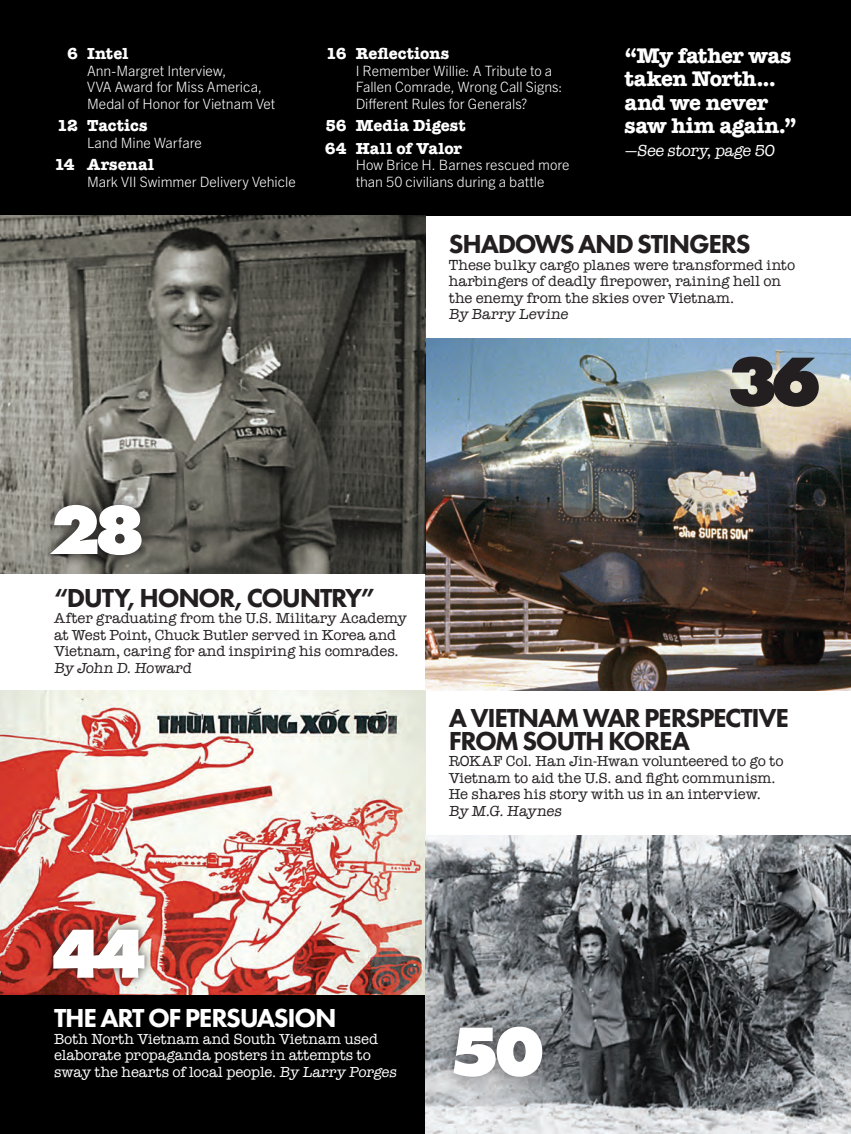
<style>
.page{position:relative;width:851px;height:1134px;background:#fff}
.page>*{position:absolute;margin:0;border:0;box-sizing:border-box;transform-origin:0 0}
.t1{font:800 72px "Futura PT";color:#fff}
.t2{font:800 72px "Futura PT";color:#231f20}
.t3{font:800 27px/22.5px "Futura PT";letter-spacing:-.05em;color:#231f20}
.t4{font:800 27px "Futura PT";letter-spacing:-.05em;color:#fff}
.t5{font:700 21.9px/23.2px "American Typewriter";letter-spacing:-.02em;color:#fff}
.t6{font:700 16.5px/22.5px "American Typewriter";letter-spacing:.005em;color:#fff}
.t7{font:16.5px "American Typewriter";color:#fff}
.t8{font:15px/16.5px "American Typewriter";color:#231f20}
.t9{font:15px/16.5px "American Typewriter";color:#fff}
.t10{font:300 14.25px/16.5px "Trade Gothic Next LT Pro";color:#fff}
</style>
<div class="page">
<div style="left:0;top:0;width:850px;height:216px;background:#000"></div>
<div style="left:0;top:994px;width:425px;height:140px;background:#000"></div>
<img style="left:0;top:690px;width:425px;height:304px">
<img style="left:425px;top:836px;width:425px;height:298px">
<img style="left:425px;top:339px;width:425px;height:351px">
<img style="left:0;top:216px;width:425px;height:358px">
<div style="left:436px;top:1009px;width:123px;height:85px;background:#231f20;opacity:.4"></div>
<div style="left:45px;top:921px;width:108px;height:65px;background:#231f20;opacity:.5"></div>
<div style="left:36px;top:491px;width:120px;height:78px;background:#231f20;opacity:.8"></div>
<p class="t6" style="left:67px;top:42px;width:63px">6 Intel</p>
<p class="t10" style="left:87px;top:61px;width:190px">Ann-Margret Interview,<br>VVA Award for Miss America,<br>Medal of Honor for Vietnam Vet</p>
<p class="t6" style="left:57px;top:114px;width:92px">12 Tactics</p>
<p class="t10" style="left:87px;top:133px;width:116px">Land Mine Warfare</p>
<p class="t6" style="left:54px;top:153px;width:102px">14 Arsenal</p>
<p class="t10" style="left:87px;top:172px;width:210px">Mark VII Swimmer Delivery Vehicle</p>
<p class="t6" style="left:326px;top:42px;width:125px">16 Reflections</p>
<p class="t10" style="left:355px;top:61px;width:208px">I Remember Willie: A Tribute to a<br>Fallen Comrade, Wrong Call Signs:<br>Different Rules for Generals?</p>
<p class="t6" style="left:325px;top:114px;width:142px">56 Media Digest<br>64 Hall of Valor</p>
<p class="t10" style="left:355px;top:156px;width:215px">How Brice H. Barnes rescued more than 50 civilians during a battle</p>
<h3 class="t5" style="left:624px;top:43px;width:174px">“My father was taken North... and we never saw him again.”</h3>
<p class="t7" style="left:624px;top:138px;width:154px">—See story,page 50</p>
<h2 class="t3" style="left:449px;top:232px;width:303px">SHADOWS AND STINGERS</h2>
<p class="t8" style="left:448px;top:256px;width:348px">These bulky cargo planes were transformed into harbingers of deadly firepower, raining hell on the enemy from the skies over Vietnam.<br>By Barry Levine</p>
<h1 class="t2" style="left:727px;top:336px;width:97px">36</h1>
<h1 class="t1" style="left:49px;top:484px;width:97px">28</h1>
<h2 class="t3" style="left:54px;top:586px;width:324px">“DUTY, HONOR, COUNTRY”</h2>
<p class="t8" style="left:54px;top:609px;width:354px">After graduating from the U.S. Military Academy at West Point, Chuck Butler served in Korea and Vietnam, caring for and inspiring his comrades.<br>By John D. Howard</p>
<h2 class="t3" style="left:449px;top:706px;width:341px">A VIETNAM WAR PERSPECTIVE<br>FROM SOUTH KOREA</h2>
<p class="t8" style="left:448px;top:752px;width:336px">ROKAF Col. Han Jin-Hwan volunteered to go to Vietnam to aid the U.S. and fight communism.<br>He shares his story with us in an interview.<br>By M.G. Haynes</p>
<h1 class="t1" style="left:51px;top:908px;width:97px">44</h1>
<h2 class="t4" style="left:54px;top:1001px;width:284px">THE ART OF PERSUASION</h2>
<p class="t9" style="left:54px;top:1030px;width:346px">Both North Vietnam and South Vietnam used elaborate propaganda posters in attempts to sway the hearts of local people. By Larry Porges</p>
<h1 class="t1" style="left:448px;top:1006px;width:98px">50</h1>
</div>
